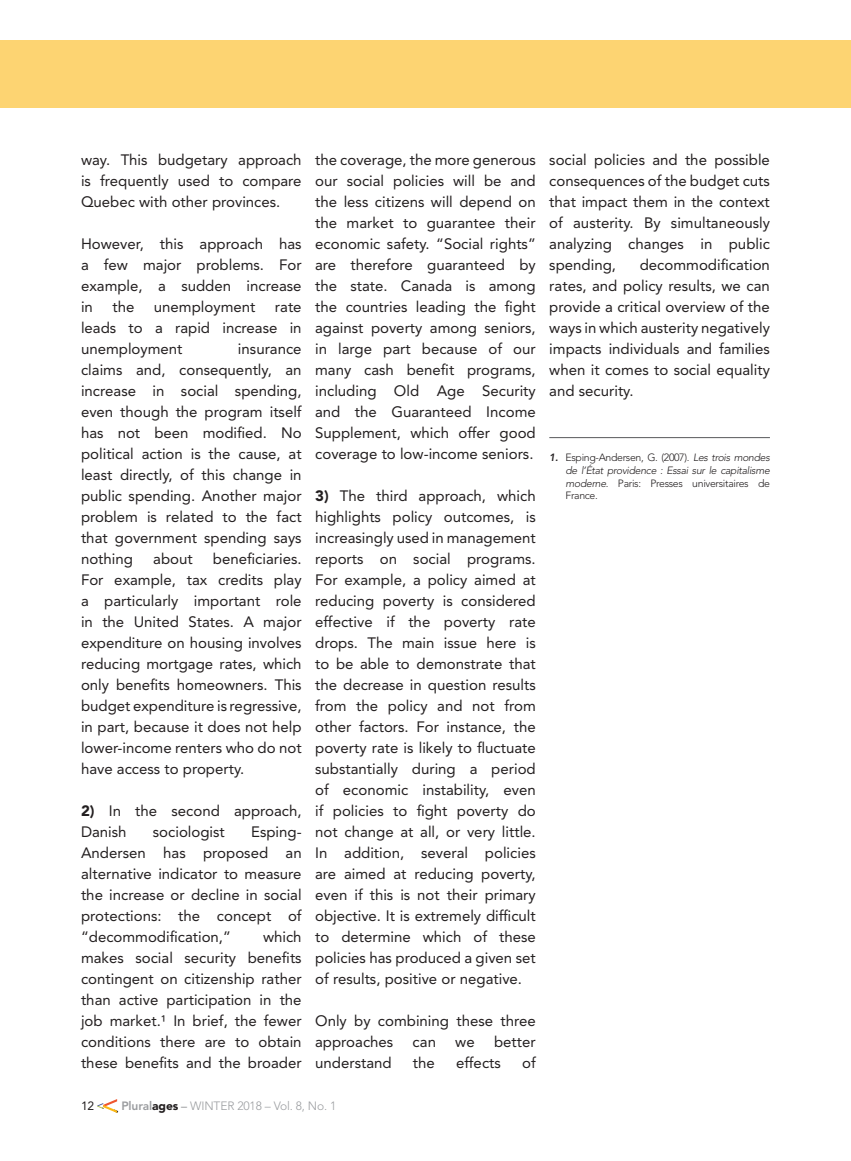
<style>
.page{position:relative;width:851px;height:1161px;background:#fff}
.page>*{position:absolute;margin:0;border:0;box-sizing:border-box;transform-origin:0 0}
.t1{font:15px/21px "Avenir LT Std";color:#231f20;text-align:justify}
.t2{font:300 12px "Avenir LT Std";letter-spacing:-.01em;color:#9b9da0}
.t3{font:12px "Avenir LT Std";color:#231f20}
.t4{font:300 10.5px/12.8px "Avenir LT Std";letter-spacing:-.03em;color:#231f20;text-align:justify}
.s1{font-weight:900}
.s2{font-weight:800}
.s3{font-weight:900;color:#231f20}
.s4{color:#76787b}
.s5{font-weight:800;font-style:italic}
.s6{font-style:italic}
</style>
<div class="page">
<div style="left:0;top:40px;width:850px;height:68px;background:#fdd472"></div>
<svg style="left:97px;top:1099px;width:21px;height:14px"></svg>
<hr style="left:549px;top:437px;width:221px;height:1px;background:#57585a">
<p class="t1" style="left:81px;top:149px;width:222px">way. This budgetary approach is frequently used to compare Quebec with other provinces.</p>
<p class="t1" style="left:81px;top:233px;width:222px">However, this approach has a few major problems. For example, a sudden increase in</p>
<p class="t1" style="left:112px;top:296px;width:23px">the</p>
<p class="t1" style="left:154px;top:296px;width:103px">unemployment</p>
<p class="t1" style="left:81px;top:296px;width:222px;text-indent:194px">rate leads to a rapid increase in unemployment</p>
<p class="t1" style="left:81px;top:338px;width:222px;text-indent:157px">insurance claims and, consequently, an increase in social spending, even though the program itself has not been modified. No political action is the cause, at least directly, of this change in public spending. Another major problem is related to the fact that government spending says nothing</p>
<p class="t1" style="left:81px;top:548px;width:222px;text-indent:132px">beneficiaries.<br>For example, tax credits play a particularly important role in the United States. A major expenditure on housing involves reducing mortgage rates, which only benefits homeowners. This budget expenditure is regressive, in part, because it does not help lower-income renters who do not have access to property.</p>
<p class="t1" style="left:81px;top:800px;width:222px"><span class="s1">2)</span> In the second approach,<br>Danish</p>
<p class="t1" style="left:153px;top:548px;width:41px">about</p>
<p class="t1" style="left:153px;top:821px;width:73px">sociologist</p>
<p class="t1" style="left:81px;top:821px;width:222px;text-indent:170px">Esping-Andersen has proposed an alternative indicator to measure the increase or decline in social protections: the concept of “decommodification,”</p>
<p class="t1" style="left:81px;top:926px;width:222px;text-indent:182px">which makes social security benefits contingent on citizenship rather than active participation in the job market.¹ In brief, the fewer conditions there are to obtain these benefits and the broader</p>
<p class="t1" style="left:315px;top:149px;width:222px">the coverage, the more generous our social policies will be and the less citizens will depend on the market to guarantee their economic safety. “Social rights” are therefore guaranteed by the state. Canada is among the countries leading the fight against poverty among seniors, in large part because of our many cash benefit programs, including Old Age Security and the Guaranteed Income Supplement, which offer good coverage to low-income seniors.</p>
<p class="t1" style="left:315px;top:485px;width:222px"><span class="s1">3)</span> The third approach, which highlights policy outcomes, is increasingly used in management reports on social programs.<br>For example, a policy aimed at reducing poverty is considered effective if the poverty rate drops. The main issue here is to be able to demonstrate that the decrease in question results from the policy and not from other factors. For instance, the poverty rate is likely to fluctuate substantially during a period of economic instability, even if policies to fight poverty do not change at all, or very little.<br>In addition, several policies are aimed at reducing poverty, even if this is not their primary objective. It is extremely difficult to determine which of these policies has produced a given set of results, positive or negative.</p>
<p class="t1" style="left:315px;top:1010px;width:222px">Only by combining these three approaches</p>
<p class="t1" style="left:412px;top:1031px;width:25px">can</p>
<p class="t1" style="left:455px;top:1031px;width:21px">we</p>
<p class="t1" style="left:494px;top:1031px;width:43px">better</p>
<p class="t1" style="left:315px;top:1052px;width:78px">understand</p>
<p class="t1" style="left:413px;top:1052px;width:23px">the</p>
<p class="t1" style="left:456px;top:1052px;width:46px">effects</p>
<p class="t1" style="left:522px;top:1052px;width:15px">of</p>
<p class="t3" style="left:81px;top:1099px;width:15px">12</p>
<p class="t2" style="left:121px;top:1099px;width:216px"><span class="s2">Plural</span><span class="s3">ages</span> <span class="s4">–</span> WINTER 2018 – Vol. 8, No. 1</p>
<p class="t1" style="left:549px;top:149px;width:222px">social policies and the possible consequences of the budget cuts that impact them in the context of austerity. By simultaneously analyzing changes in public spending,</p>
<p class="t1" style="left:549px;top:254px;width:222px;text-indent:90px">decommodification rates, and policy results, we can provide a critical overview of the ways in which austerity negatively impacts individuals and families when it comes to social equality and security.</p>
<p class="t4" style="left:565px;top:451px;width:206px;text-indent:-16px"><span class="s5">1.</span> Esping-Andersen, G. (2007). <span class="s6">Les trois mondes de l’État providence : Essai sur le capitalisme moderne</span>. Paris: Presses universitaires de France.</p>
</div>
